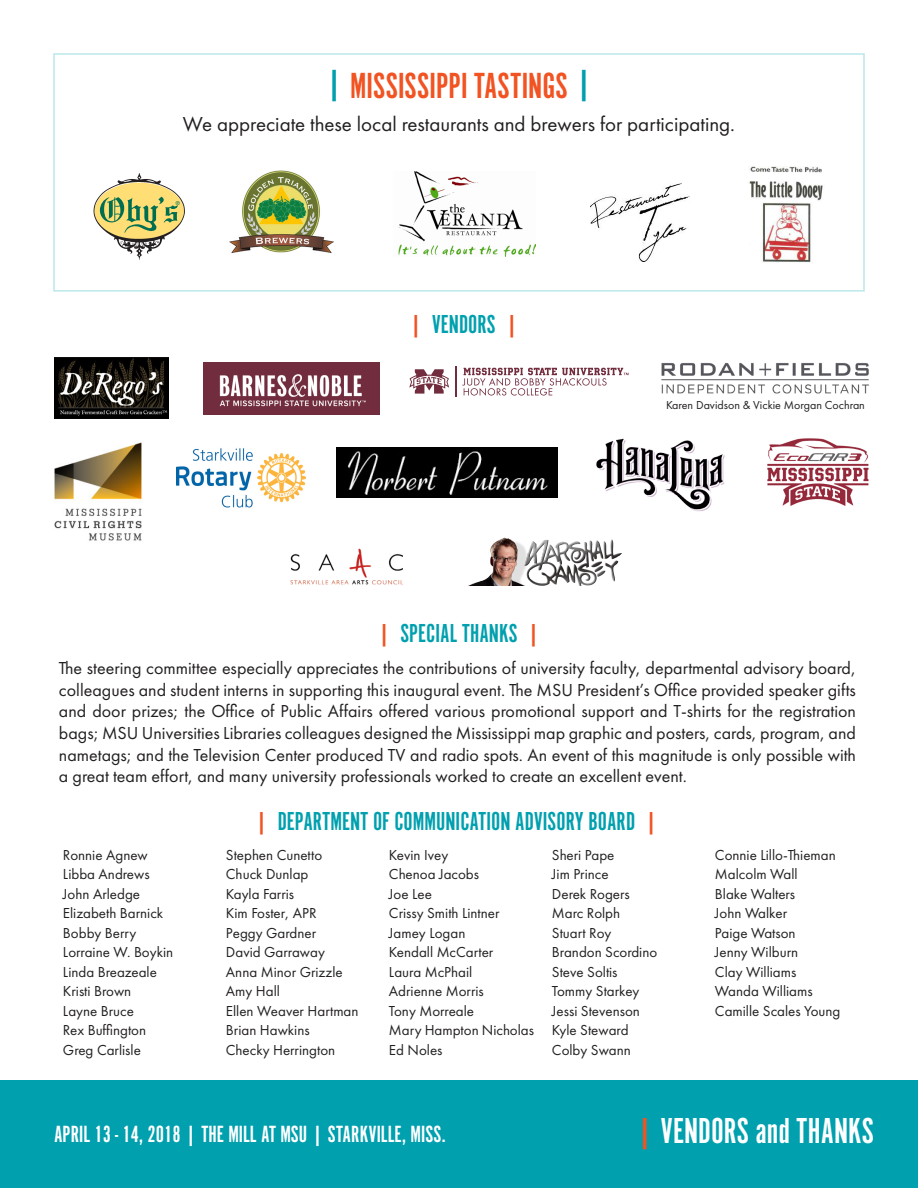
<style>
.page{position:relative;width:918px;height:1188px;background:#fff}
.page>*{position:absolute;margin:0;border:0;box-sizing:border-box;transform-origin:0 0}
.t1{font:37.8px "Alternate Got No 1 D";color:#f15322}
.t2{font:37.5px "Alternate Got No 1 D";color:#fff}
.t3{font:27px "Alternate Got No 1 D";color:#00a0af}
.t4{font:24.3px "Alternate Got No 1 D";color:#fff}
.t5{font:21px "Futura PT";color:#231f20}
.t6{font:18px/21.6px "Futura PT";color:#231f20;text-align:justify}
.t7{font:15px/19.5px "Futura PT";color:#231f20}
.t8{font:12px "Futura PT";color:#231f20}
.t9{font:5.4px "Helvetica";color:#006f51}
.s1{color:#00a0af}
.s2{color:#f15322}
</style>
<div class="page">
<div style="left:0;top:1080px;width:918px;height:108px;background:#00a0af"></div>
<img style="left:398px;top:172px;width:137px;height:84px">
<div style="left:53px;top:53px;width:812px;height:239px;border:2px solid #bbe8eb"></div>
<img style="left:93px;top:173px;width:92px;height:87px">
<div style="left:98px;top:186px;width:84px;height:50px;background:#ffde75;border-radius:50%"></div>
<svg style="left:100px;top:197px;width:78px;height:36px"></svg>
<img style="left:230px;top:171px;width:103px;height:82px">
<img style="left:54px;top:357px;width:114px;height:61px">
<img style="left:661px;top:363px;width:208px;height:31px">
<div style="left:203px;top:363px;width:177px;height:52px;background:#712c3d"></div>
<img style="left:219px;top:374px;width:147px;height:33px">
<img style="left:596px;top:438px;width:129px;height:74px">
<hr style="left:456px;top:366px;width:1px;height:31px;background:#712c3d">
<svg style="left:462px;top:368px;width:167px;height:28px"></svg>
<svg style="left:409px;top:369px;width:40px;height:25px"></svg>
<img style="left:176px;top:448px;width:129px;height:60px">
<img style="left:767px;top:438px;width:102px;height:68px">
<img style="left:337px;top:448px;width:220px;height:50px">
<img style="left:468px;top:538px;width:154px;height:48px">
<img style="left:54px;top:442px;width:88px;height:99px">
<img style="left:290px;top:548px;width:113px;height:37px">
<img style="left:748px;top:166px;width:75px;height:96px">
<img style="left:591px;top:183px;width:98px;height:78px">
<h1 class="t1" style="left:325px;top:65px;width:270px"><span class="s1">|</span> MISSISSIPPI TASTINGS <span class="s1">|</span></h1>
<h3 class="t5" style="left:183px;top:112px;width:554px">We appreciate these local restaurants and brewers for participating.</h3>
<p class="t9" style="left:176px;top:200px;width:5px">®</p>
<h3 class="t3" style="left:409px;top:310px;width:111px"><span class="s2">|</span> VENDORS <span class="s2">|</span></h3>
<h3 class="t3" style="left:378px;top:619px;width:164px"><span class="s2">|</span> SPECIAL THANKS <span class="s2">|</span></h3>
<p class="t8" style="left:666px;top:398px;width:200px">Karen Davidson &amp; Vickie Morgan Cochran</p>
<p class="t6" style="left:59px;top:657px;width:799px">The steering committee especially appreciates the contributions of university faculty, departmental advisory board, colleagues and student interns in supporting this inaugural event. The MSU President’s Office provided speaker gifts and door prizes; the Office of Public Affairs offered various promotional support and T-shirts for the registration bags; MSU Universities Libraries colleagues designed the Mississippi map graphic and posters, cards, program, and nametags; and the Television Center produced TV and radio spots. An event of this magnitude is only possible with a great team effort, and many university professionals worked to create an excellent event.</p>
<h3 class="t3" style="left:255px;top:806px;width:405px"><span class="s2">|</span> DEPARTMENT OF COMMUNICATION ADVISORY BOARD <span class="s2">|</span></h3>
<p class="t7" style="left:63px;top:845px;width:112px">Ronnie Agnew<br>Libba Andrews<br>John Arledge<br>Elizabeth Barnick<br>Bobby Berry<br>Lorraine W. Boykin<br>Linda Breazeale<br>Kristi Brown<br>Layne Bruce<br>Rex Buffington<br>Greg Carlisle</p>
<p class="t7" style="left:226px;top:845px;width:134px">Stephen Cunetto<br>Chuck Dunlap<br>Kayla Farris<br>Kim Foster, APR<br>Peggy Gardner<br>David Garraway<br>Anna Minor Grizzle<br>Amy Hall<br>Ellen Weaver Hartman<br>Brian Hawkins<br>Checky Herrington</p>
<p class="t7" style="left:389px;top:845px;width:147px">Kevin Ivey<br>Chenoa Jacobs<br>Joe Lee<br>Crissy Smith Lintner<br>Jamey Logan<br>Kendall McCarter<br>Laura McPhail<br>Adrienne Morris<br>Tony Morreale<br>Mary Hampton Nicholas<br>Ed Noles</p>
<p class="t7" style="left:552px;top:845px;width:107px">Sheri Pape<br>Jim Prince<br>Derek Rogers<br>Marc Rolph<br>Stuart Roy<br>Brandon Scordino<br>Steve Soltis<br>Tommy Starkey<br>Jessi Stevenson<br>Kyle Steward<br>Colby Swann</p>
<p class="t7" style="left:715px;top:845px;width:127px">Connie Lillo-Thieman<br>Malcolm Wall<br>Blake Walters<br>John Walker<br>Paige Watson<br>Jenny Wilburn<br>Clay Williams<br>Wanda Williams<br>Camille Scales Young</p>
<h3 class="t4" style="left:54px;top:1121px;width:394px">APRIL 13 - 14, 2018 | THE MILL AT MSU | STARKVILLE, MISS.</h3>
<h2 class="t2" style="left:636px;top:1111px;width:240px"><span class="s2">|</span> VENDORS and THANKS</h2>
</div>
